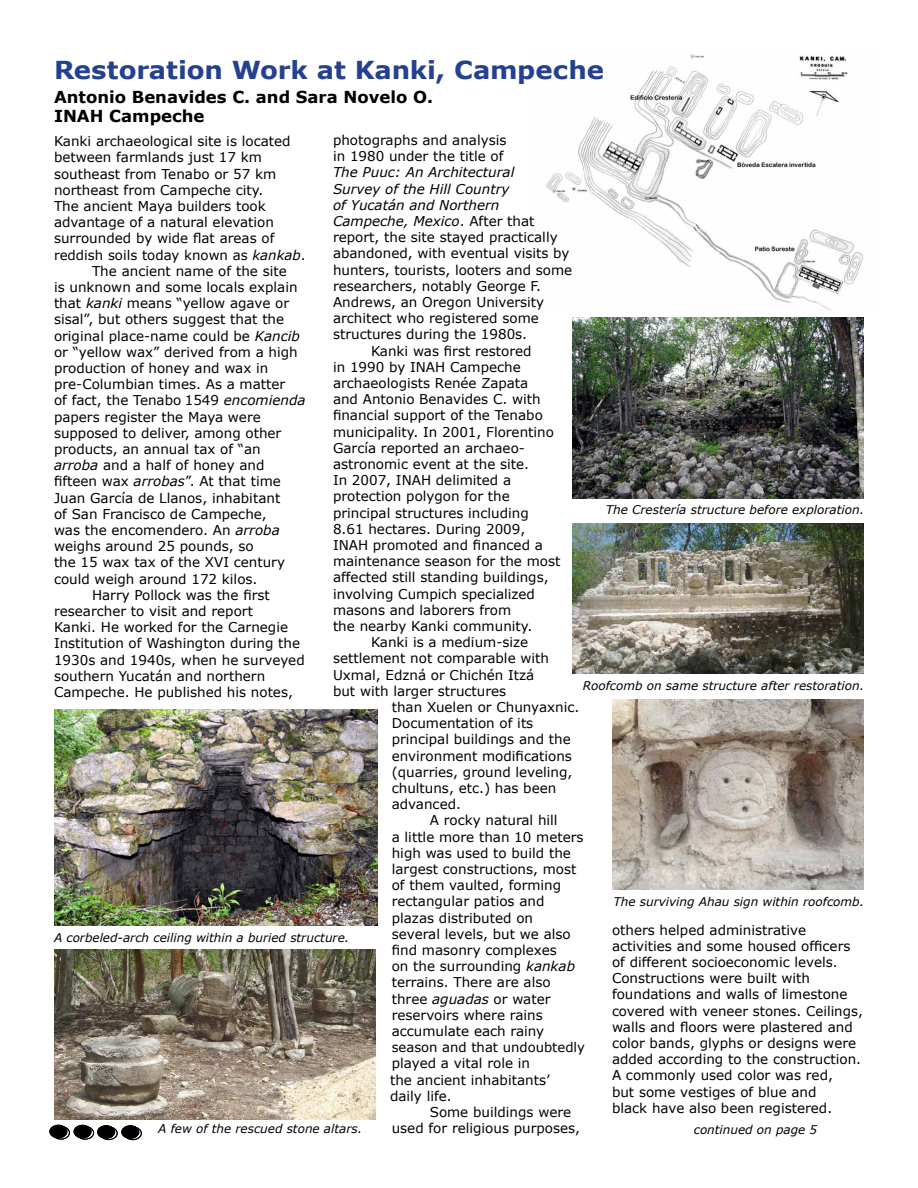
<style>
.page{position:relative;width:918px;height:1188px;background:#fff}
.page>*{position:absolute;margin:0;border:0;box-sizing:border-box;transform-origin:0 0}
.t1{font:700 24.75px "Verdana";letter-spacing:-.005em;color:#25408f;scale:1.05 1}
.t2{font:700 16.5px/19.8px "Verdana";color:#000}
.t3{font:13.5px/16.2px "Verdana";color:#000}
.t4{font:italic 13.5px "Verdana";color:#000}
.t5{font:13.35px "Verdana";color:#000}
.t6{font:13.2px "Verdana";color:#000}
.t7{font:italic 12px "Verdana";color:#000}
.s1{font-style:normal}
.s2{font-style:italic}
</style>
<div class="page">
<img style="left:546px;top:54px;width:317px;height:257px">
<div style="left:52px;top:1126px;width:18px;height:14px;border:1px solid #000;border-radius:50%"></div>
<div style="left:52px;top:1126px;width:18px;height:13px;border:1px solid #000;border-radius:50%"></div>
<div style="left:50px;top:1125px;width:17px;height:13px;background:#000;border-radius:50%"></div>
<div style="left:49px;top:1125px;width:18px;height:13px;border:1px solid #000;border-radius:50%"></div>
<div style="left:76px;top:1126px;width:18px;height:14px;border:1px solid #000;border-radius:50%"></div>
<div style="left:74px;top:1125px;width:17px;height:13px;background:#000;border-radius:50%"></div>
<div style="left:74px;top:1125px;width:17px;height:13px;border:1px solid #000;border-radius:50%"></div>
<div style="left:100px;top:1127px;width:18px;height:13px;border:1px solid #000;border-radius:50%"></div>
<div style="left:98px;top:1126px;width:17px;height:12px;background:#000;border-radius:50%"></div>
<div style="left:97px;top:1125px;width:18px;height:14px;border:1px solid #000;border-radius:50%"></div>
<div style="left:124px;top:1127px;width:18px;height:13px;border:1px solid #000;border-radius:50%"></div>
<div style="left:122px;top:1126px;width:17px;height:12px;background:#000;border-radius:50%"></div>
<div style="left:121px;top:1125px;width:18px;height:14px;border:1px solid #000;border-radius:50%"></div>
<img style="left:612px;top:699px;width:252px;height:191px">
<img style="left:54px;top:950px;width:321px;height:169px">
<img style="left:572px;top:317px;width:292px;height:181px">
<img style="left:572px;top:523px;width:292px;height:151px">
<img style="left:54px;top:710px;width:324px;height:216px">
<h1 class="t1" style="left:54px;top:54px;width:525px">Restoration Work at Kanki, Campeche</h1>
<p class="t2" style="left:54px;top:87px;width:381px">Antonio Benavides C. and Sara Novelo O.<br>INAH Campeche</p>
<p class="t3" style="left:333px;top:132px;width:175px">photographs and analysis in 1980 under the title of</p>
<p class="t4" style="left:333px;top:164px;width:183px">The Puuc: An Architectural</p>
<p class="t4" style="left:333px;top:180px;width:178px">Survey of the Hill Country</p>
<p class="t4" style="left:333px;top:196px;width:168px">of Yucatán and Northern</p>
<p class="t4" style="left:333px;top:213px;width:203px">Campeche, Mexico<span class="s1">. After that</span></p>
<p class="t3" style="left:333px;top:229px;width:226px">report, the site stayed practically</p>
<p class="t3" style="left:333px;top:246px;width:238px">abandoned, with eventual visits by</p>
<p class="t3" style="left:333px;top:262px;width:241px">hunters, tourists, looters and some</p>
<p class="t3" style="left:333px;top:278px;width:210px">researchers, notably George F.</p>
<p class="t3" style="left:333px;top:294px;width:213px">Andrews, an Oregon University</p>
<p class="t3" style="left:333px;top:310px;width:207px">architect who registered some</p>
<p class="t3" style="left:333px;top:327px;width:196px">structures during the 1980s.</p>
<p class="t3" style="left:371px;top:343px;width:162px">Kanki was first restored</p>
<p class="t3" style="left:333px;top:359px;width:189px">in 1990 by INAH Campeche</p>
<p class="t3" style="left:333px;top:375px;width:197px">archaeologists Renée Zapata</p>
<p class="t3" style="left:333px;top:391px;width:209px">and Antonio Benavides C. with</p>
<p class="t3" style="left:333px;top:408px;width:211px">financial support of the Tenabo</p>
<p class="t3" style="left:333px;top:424px;width:223px">municipality. In 2001, Florentino</p>
<p class="t3" style="left:333px;top:440px;width:193px">García reported an archaeo-</p>
<p class="t3" style="left:333px;top:456px;width:198px">astronomic event at the site.</p>
<p class="t3" style="left:333px;top:472px;width:180px">In 2007, INAH delimited a</p>
<p class="t3" style="left:333px;top:489px;width:178px">protection polygon for the</p>
<p class="t3" style="left:333px;top:505px;width:197px">principal structures including</p>
<p class="t3" style="left:333px;top:521px;width:194px">8.61 hectares. During 2009,</p>
<p class="t3" style="left:333px;top:537px;width:211px">INAH promoted and financed a</p>
<p class="t3" style="left:333px;top:553px;width:229px">maintenance season for the most</p>
<p class="t3" style="left:333px;top:570px;width:217px">affected still standing buildings,</p>
<p class="t3" style="left:333px;top:586px;width:204px">involving Cumpich specialized</p>
<p class="t3" style="left:333px;top:602px;width:180px">masons and laborers from</p>
<p class="t3" style="left:333px;top:618px;width:201px">the nearby Kanki community.</p>
<p class="t3" style="left:371px;top:634px;width:159px">Kanki is a medium-size</p>
<p class="t3" style="left:333px;top:651px;width:218px">settlement not comparable with</p>
<p class="t3" style="left:333px;top:667px;width:203px">Uxmal, Edzná or Chichén Itzá</p>
<p class="t3" style="left:333px;top:683px;width:175px">but with larger structures</p>
<p class="t3" style="left:392px;top:699px;width:189px">than Xuelen or Chunyaxnic.</p>
<p class="t3" style="left:392px;top:715px;width:143px">Documentation of its</p>
<p class="t3" style="left:392px;top:732px;width:181px">principal buildings and the</p>
<p class="t3" style="left:392px;top:748px;width:182px">environment modifications</p>
<p class="t3" style="left:392px;top:764px;width:182px">(quarries, ground leveling,</p>
<p class="t3" style="left:392px;top:780px;width:166px">chultuns, etc.) has been</p>
<p class="t3" style="left:392px;top:796px;width:71px">advanced.</p>
<p class="t3" style="left:430px;top:813px;width:129px">A rocky natural hill</p>
<p class="t3" style="left:392px;top:829px;width:193px">a little more than 10 meters</p>
<p class="t3" style="left:392px;top:845px;width:181px">high was used to build the</p>
<p class="t3" style="left:392px;top:861px;width:186px">largest constructions, most</p>
<p class="t3" style="left:392px;top:877px;width:171px">of them vaulted, forming</p>
<p class="t3" style="left:392px;top:894px;width:154px">rectangular patios and</p>
<p class="t3" style="left:392px;top:910px;width:143px">plazas distributed on</p>
<p class="t3" style="left:392px;top:926px;width:181px">several levels, but we also</p>
<p class="t3" style="left:392px;top:942px;width:167px">find masonry complexes</p>
<p class="t3" style="left:392px;top:958px;width:185px">on the surrounding <span class="s2">kankab</span></p>
<p class="t3" style="left:392px;top:975px;width:160px">terrains. There are also</p>
<p class="t3" style="left:392px;top:991px;width:160px">three <span class="s2">aguadas</span> or water</p>
<p class="t3" style="left:392px;top:1007px;width:153px">reservoirs where rains</p>
<p class="t3" style="left:392px;top:1023px;width:154px">accumulate each rainy</p>
<p class="t6" style="left:392px;top:1039px;width:195px">season and that undoubtedly</p>
<p class="t3" style="left:390px;top:1056px;width:161px">played a vital role in the ancient inhabitants’ daily life.</p>
<p class="t3" style="left:392px;top:1104px;width:190px;text-indent:38px">Some buildings were used for religious purposes,</p>
<p class="t3" style="left:54px;top:133px;width:238px">Kanki archaeological site is located between farmlands just 17 km southeast from Tenabo or 57 km northeast from Campeche city.<br>The ancient Maya builders took advantage of a natural elevation surrounded by wide flat areas of</p>
<p class="t5" style="left:54px;top:246px;width:253px">reddish soils today known as <span class="s2">kankab</span>.</p>
<p class="t3" style="left:92px;top:263px;width:196px">The ancient name of the site</p>
<p class="t3" style="left:54px;top:279px;width:245px">is unknown and some locals explain</p>
<p class="t3" style="left:54px;top:295px;width:237px">that <span class="s2">kanki</span> means “yellow agave or</p>
<p class="t3" style="left:54px;top:312px;width:232px">sisal”, but others suggest that the</p>
<p class="t3" style="left:54px;top:328px;width:247px">original place-name could be <span class="s2">Kancib</span></p>
<p class="t3" style="left:54px;top:344px;width:245px">or “yellow wax” derived from a high</p>
<p class="t3" style="left:54px;top:360px;width:216px">production of honey and wax in</p>
<p class="t3" style="left:54px;top:376px;width:233px">pre-Columbian times. As a matter</p>
<p class="t3" style="left:54px;top:393px;width:253px">of fact, the Tenabo 1549 <span class="s2">encomienda</span></p>
<p class="t3" style="left:54px;top:409px;width:208px">papers register the Maya were</p>
<p class="t3" style="left:54px;top:425px;width:229px">supposed to deliver, among other</p>
<p class="t3" style="left:54px;top:441px;width:208px">products, an annual tax of “an</p>
<p class="t3" style="left:54px;top:457px;width:212px"><span class="s2">arroba</span> and a half of honey and</p>
<p class="t3" style="left:54px;top:474px;width:228px">fifteen wax <span class="s2">arrobas</span>”. At that time</p>
<p class="t3" style="left:54px;top:490px;width:228px">Juan García de Llanos, inhabitant</p>
<p class="t3" style="left:54px;top:506px;width:214px">of San Francisco de Campeche,</p>
<p class="t3" style="left:54px;top:522px;width:227px">was the encomendero. An <span class="s2">arroba</span></p>
<p class="t3" style="left:54px;top:538px;width:201px">weighs around 25 pounds, so</p>
<p class="t3" style="left:54px;top:555px;width:233px">the 15 wax tax of the XVI century</p>
<p class="t3" style="left:54px;top:571px;width:205px">could weigh around 172 kilos.</p>
<p class="t3" style="left:92px;top:587px;width:179px">Harry Pollock was the first</p>
<p class="t3" style="left:54px;top:603px;width:200px">researcher to visit and report</p>
<p class="t3" style="left:54px;top:619px;width:236px">Kanki. He worked for the Carnegie</p>
<p class="t3" style="left:54px;top:636px;width:248px">Institution of Washington during the</p>
<p class="t3" style="left:54px;top:652px;width:252px">1930s and 1940s, when he surveyed</p>
<p class="t3" style="left:54px;top:668px;width:213px">southern Yucatán and northern</p>
<p class="t3" style="left:54px;top:684px;width:240px">Campeche. He published his notes,</p>
<p class="t7" style="left:606px;top:502px;width:260px">The Crestería structure before exploration.</p>
<p class="t7" style="left:583px;top:678px;width:283px">Roofcomb on same structure after restoration.</p>
<p class="t7" style="left:614px;top:894px;width:252px">The surviving Ahau sign within roofcomb.</p>
<p class="t3" style="left:612px;top:922px;width:240px">others helped administrative activities and some housed officers of different socioeconomic levels.<br>Constructions were built with foundations and walls of limestone</p>
<p class="t5" style="left:612px;top:1002px;width:252px">covered with veneer stones. Ceilings,</p>
<p class="t3" style="left:612px;top:1019px;width:251px">walls and floors were plastered and color bands, glyphs or designs were added according to the construction.<br>A commonly used color was red,<br>but some vestiges of blue and<br>black have also been registered.</p>
<p class="t7" style="left:54px;top:930px;width:297px">A corbeled-arch ceiling within a buried structure.</p>
<p class="t7" style="left:158px;top:1121px;width:205px">A few of the rescued stone altars.</p>
<p class="t7" style="left:694px;top:1122px;width:125px">continued on page 5</p>
</div>
